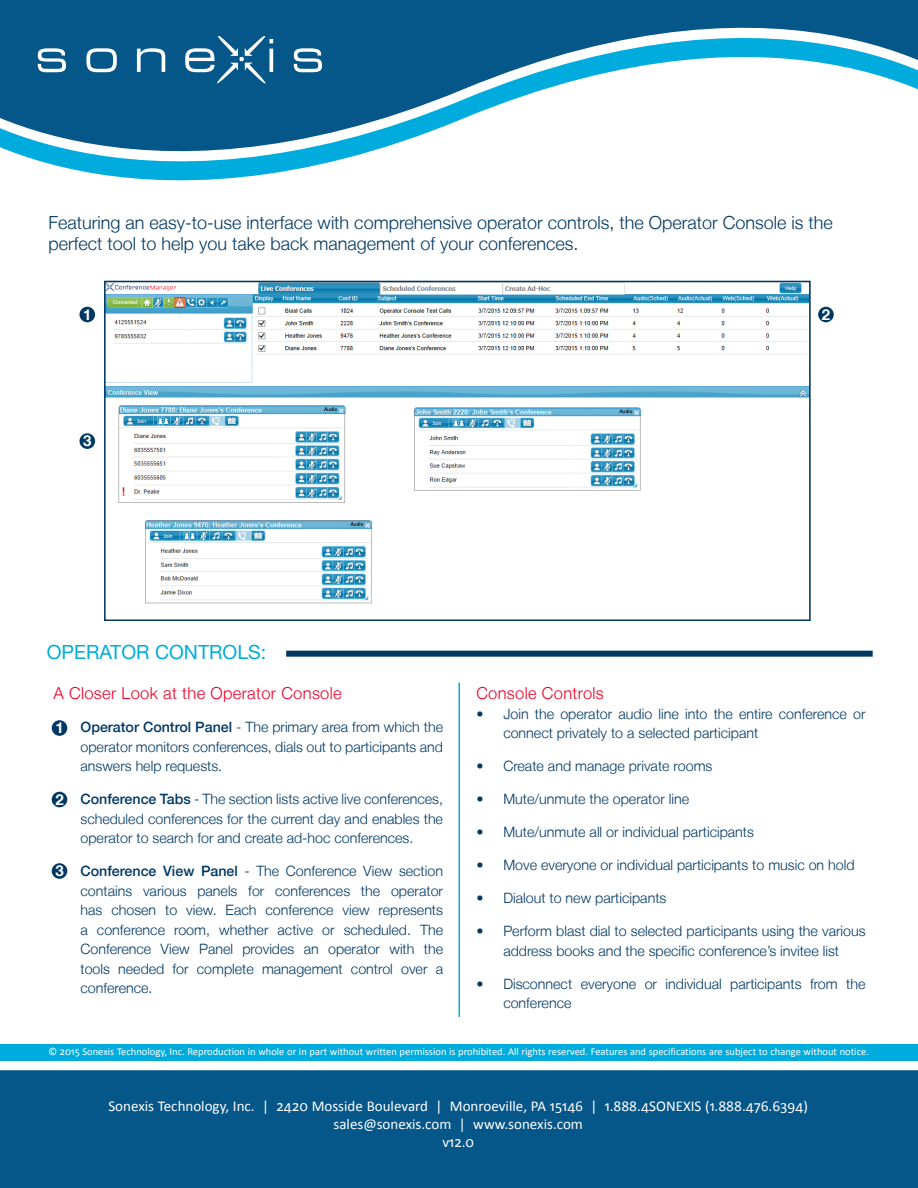
<style>
.page{position:relative;width:918px;height:1188px;background:#fff}
.page>*{position:absolute;margin:0;border:0;box-sizing:border-box;transform-origin:0 0}
.t1{font:19.5px "Helvetica Neue LT";color:#00add8}
.t2{font:300 18px/21px "Helvetica Neue LT";color:#003864}
.t3{font:300 16.5px "Helvetica Neue LT";letter-spacing:.02em;color:#ef0027}
.copy_-_Off_sans_9_11{font:15px "Calibri";color:#fff}
.t4{font:700 15px "Helvetica Neue LT";color:#fff}
.t5{font:300 14.25px/19.5px "Helvetica Neue LT";color:#003864;text-align:justify}
.copy_-_Off_sans_9_11-2{font:10.5px "Calibri";color:#fff}
.s1{font-weight:500}
</style>
<div class="page">
<svg style="left:0;top:0;width:918px;height:181px"></svg>
<div style="left:0;top:1044px;width:918px;height:89px;background:#00acdd"></div>
<div style="left:0;top:1061px;width:918px;height:72px;background:#fff"></div>
<div style="left:0;top:1070px;width:918px;height:118px;background:#055689"></div>
<svg style="left:38px;top:48px;width:28px;height:24px"></svg>
<svg style="left:86px;top:48px;width:31px;height:24px"></svg>
<svg style="left:137px;top:48px;width:28px;height:24px"></svg>
<svg style="left:294px;top:48px;width:28px;height:24px"></svg>
<svg style="left:185px;top:37px;width:88px;height:48px;background:#3677a0"></svg>
<hr style="left:459px;top:683px;width:1px;height:334px;background:#00add8">
<div style="left:286px;top:651px;width:587px;height:6px;background:#003864"></div>
<img style="left:107px;top:284px;width:701px;height:320px">
<div style="left:104px;top:281px;width:707px;height:340px;border:2px solid #003864"></div>
<div style="left:80px;top:307px;width:15px;height:15px;background:#003864;border-radius:50%"></div>
<div style="left:818px;top:307px;width:16px;height:15px;background:#003864;border-radius:50%"></div>
<div style="left:80px;top:433px;width:15px;height:16px;background:#003864;border-radius:50%"></div>
<div style="left:52px;top:720px;width:15px;height:16px;background:#003864;border-radius:50%"></div>
<div style="left:52px;top:792px;width:15px;height:15px;background:#003864;border-radius:50%"></div>
<div style="left:52px;top:863px;width:15px;height:16px;background:#003864;border-radius:50%"></div>
<p class="t2" style="left:49px;top:212px;width:786px">Featuring an easy-to-use interface with comprehensive operator controls, the Operator Console is the perfect tool to help you take back management of your conferences.</p>
<p class="t4" style="left:83px;top:305px;width:10px">1</p>
<p class="t4" style="left:822px;top:305px;width:10px">2</p>
<p class="t4" style="left:83px;top:432px;width:10px">3</p>
<p class="t1" style="left:47px;top:641px;width:221px">OPERATOR CONTROLS:</p>
<p class="t3" style="left:54px;top:683px;width:290px">A Closer Look at the Operator Console</p>
<p class="t5" style="left:81px;top:717px;width:364px;text-indent:-27px"><span class="s1">1. Operator Control Panel</span> - The primary area from which the operator monitors conferences, dials out to participants and answers help requests.</p>
<p class="t5" style="left:81px;top:789px;width:364px;text-indent:-27px"><span class="s1">2. Conference Tabs</span> - The section lists active live conferences, scheduled conferences for the current day and enables the operator to search for and create ad-hoc conferences.</p>
<p class="t5" style="left:81px;top:861px;width:364px;text-indent:-27px"><span class="s1">3. Conference View Panel</span> - The Conference View section contains various panels for conferences the operator has chosen to view. Each conference view represents a conference room, whether active or scheduled. The Conference View Panel provides an operator with the tools needed for complete management control over a conference.</p>
<p class="t4" style="left:55px;top:719px;width:10px">1</p>
<p class="t4" style="left:55px;top:790px;width:10px">2</p>
<p class="t4" style="left:55px;top:862px;width:10px">3</p>
<p class="t3" style="left:476px;top:683px;width:129px">Console Controls</p>
<p class="t5" style="left:503px;top:704px;width:364px;text-indent:-27px">• Join the operator audio line into the entire conference or connect privately to a selected participant</p>
<p class="t5" style="left:476px;top:756px;width:238px">• Create and manage private rooms</p>
<p class="t5" style="left:476px;top:789px;width:214px">• Mute/unmute the operator line</p>
<p class="t5" style="left:476px;top:822px;width:279px">• Mute/unmute all or individual participants</p>
<p class="t5" style="left:476px;top:855px;width:380px">• Move everyone or individual participants to music on hold</p>
<p class="t5" style="left:476px;top:888px;width:192px">• Dialout to new participants</p>
<p class="t5" style="left:476px;top:921px;width:391px;text-align:center">• Perform blast dial to selected participants using the various address books and the specific conference’s invitee list</p>
<p class="t5" style="left:503px;top:974px;width:364px;text-indent:-27px">• Disconnect everyone or individual participants from the conference</p>
<p class="copy_-_Off_sans_9_11-2" style="left:49px;top:1045px;width:822px">© 2015 Sonexis Technology, Inc. Reproduction in whole or in part without written permission is prohibited. All rights reserved. Features and specifications are subject to change without notice.</p>
<p class="copy_-_Off_sans_9_11" style="left:108px;top:1097px;width:701px">Sonexis Technology, Inc. | 2420 Mosside Boulevard | Monroeville, PA 15146 | 1.888.4SONEXIS (1.888.476.6394)</p>
<p class="copy_-_Off_sans_9_11" style="left:334px;top:1115px;width:251px">sales@sonexis.com | www.sonexis.com</p>
<p class="copy_-_Off_sans_9_11" style="left:442px;top:1133px;width:33px">v12.0</p>
</div>
